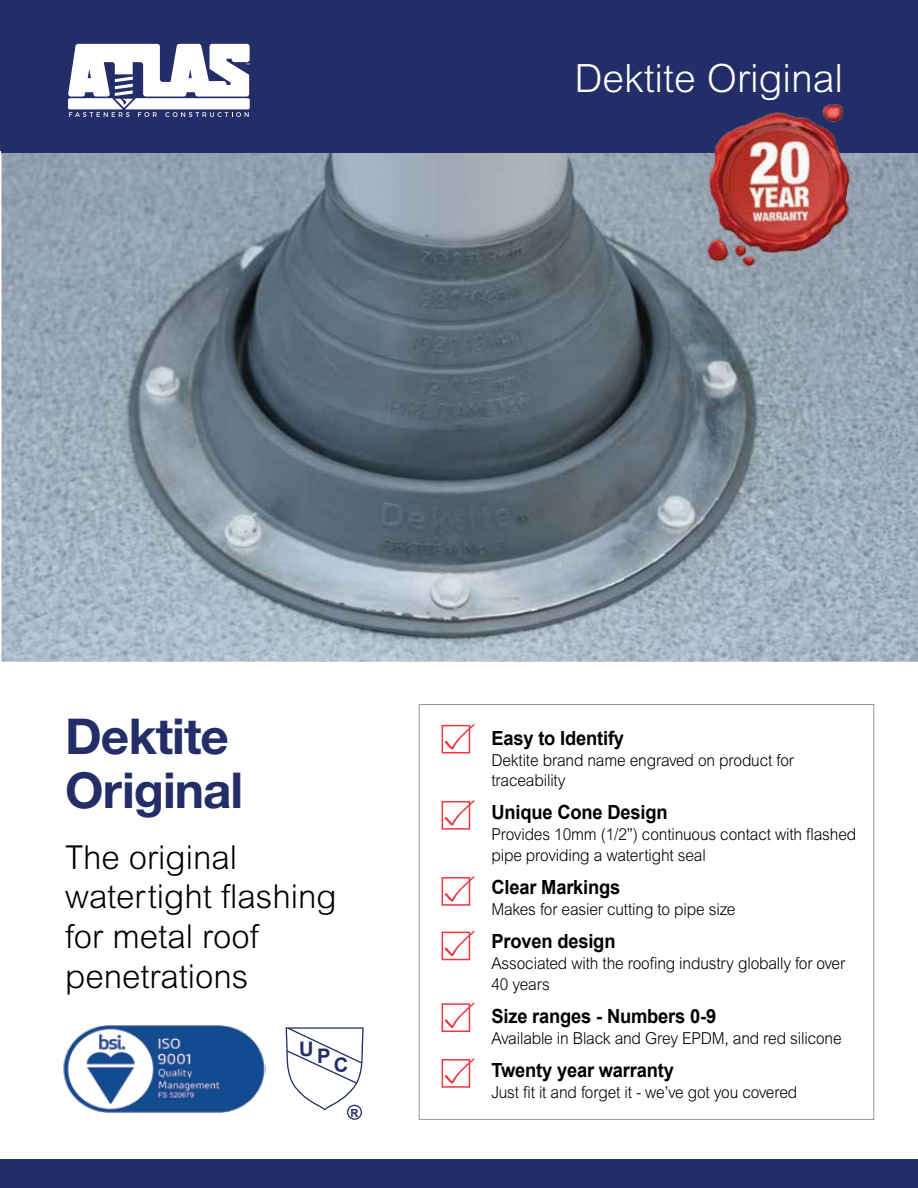
<style>
.page{position:relative;width:918px;height:1188px;background:#fff}
.page>*{position:absolute;margin:0;border:0;box-sizing:border-box;transform-origin:0 0}
.t1{font:700 49.5px/54px "Helvetica Neue CE";letter-spacing:-.02em;color:#232d68}
.t2{font:300 39px "Arial MT Std";color:#fff}
.t3{font:300 33px/39.6px "Arial MT Std";color:#000}
.t4{font:700 20.1px "Arial";color:#232d68}
.t5{font:700 19.5px "Arial";letter-spacing:-.01em;color:#000;scale:.94 1}
.t6{font:300 16.5px/20.9px "Arial MT Std";letter-spacing:-.01em;color:#000;scale:.94 1}
.t7{font:700 11.1px "Arial";color:#232d68}
</style>
<div class="page">
<div style="left:0;top:1160px;width:918px;height:28px;background:#232d68"></div>
<img style="left:2px;top:152px;width:916px;height:510px">
<div style="left:442px;top:725px;width:28px;height:29px;border:2px solid #ef3742"></div>
<svg style="left:444px;top:724px;width:31px;height:26px"></svg>
<div style="left:442px;top:801px;width:28px;height:29px;border:2px solid #ef3742"></div>
<svg style="left:444px;top:800px;width:31px;height:26px"></svg>
<div style="left:442px;top:877px;width:28px;height:29px;border:2px solid #ef3742"></div>
<svg style="left:444px;top:876px;width:31px;height:26px"></svg>
<div style="left:442px;top:932px;width:28px;height:28px;border:2px solid #ef3742"></div>
<svg style="left:444px;top:931px;width:31px;height:25px"></svg>
<div style="left:442px;top:1003px;width:28px;height:29px;border:2px solid #ef3742"></div>
<svg style="left:444px;top:1003px;width:31px;height:25px"></svg>
<div style="left:442px;top:1059px;width:28px;height:29px;border:2px solid #ef3742"></div>
<svg style="left:444px;top:1058px;width:31px;height:26px"></svg>
<div style="left:2px;top:0;width:916px;height:152px;background:#232d68"></div>
<img style="left:63px;top:1025px;width:202px;height:88px">
<img style="left:687px;top:103px;width:187px;height:189px">
<svg style="left:286px;top:1027px;width:78px;height:93px"></svg>
<svg style="left:68px;top:44px;width:182px;height:73px"></svg>
<h2 class="t2" style="left:574px;top:56px;width:270px">Dektite Original</h2>
<h1 class="t1" style="left:65px;top:710px;width:180px">Dektite<br>Original</h1>
<h3 class="t3" style="left:65px;top:837px;width:273px">The original watertight flashing for metal roof penetrations</h3>
<p class="t4" style="left:299px;top:1036px;width:16px">U</p>
<p class="t4" style="left:317px;top:1043px;width:15px">P</p>
<p class="t4" style="left:334px;top:1052px;width:16px">C</p>
<p class="t7" style="left:350px;top:1105px;width:10px">R</p>
<p class="t5" style="left:491px;top:725px;width:143px">Easy to Identify</p>
<p class="t6" style="left:491px;top:749px;width:323px">Dektite brand name engraved on product for traceability</p>
<p class="t5" style="left:491px;top:800px;width:189px">Unique Cone Design</p>
<p class="t6" style="left:491px;top:824px;width:390px">Provides 10mm (1/2”) continuous contact with flashed pipe providing a watertight seal</p>
<p class="t5" style="left:491px;top:874px;width:139px">Clear Markings</p>
<p class="t6" style="left:491px;top:899px;width:261px">Makes for easier cutting to pipe size</p>
<p class="t5" style="left:491px;top:928px;width:134px">Proven design</p>
<p class="t6" style="left:491px;top:953px;width:378px">Associated with the roofing industry globally for over<br>40 years</p>
<p class="t5" style="left:491px;top:1003px;width:241px">Size ranges - Numbers 0-9</p>
<p class="t6" style="left:491px;top:1028px;width:374px">Available in Black and Grey EPDM, and red silicone</p>
<p class="t5" style="left:491px;top:1057px;width:196px">Twenty year warranty</p>
<p class="t6" style="left:491px;top:1082px;width:327px">Just fit it and forget it - we’ve got you covered</p>
</div>
